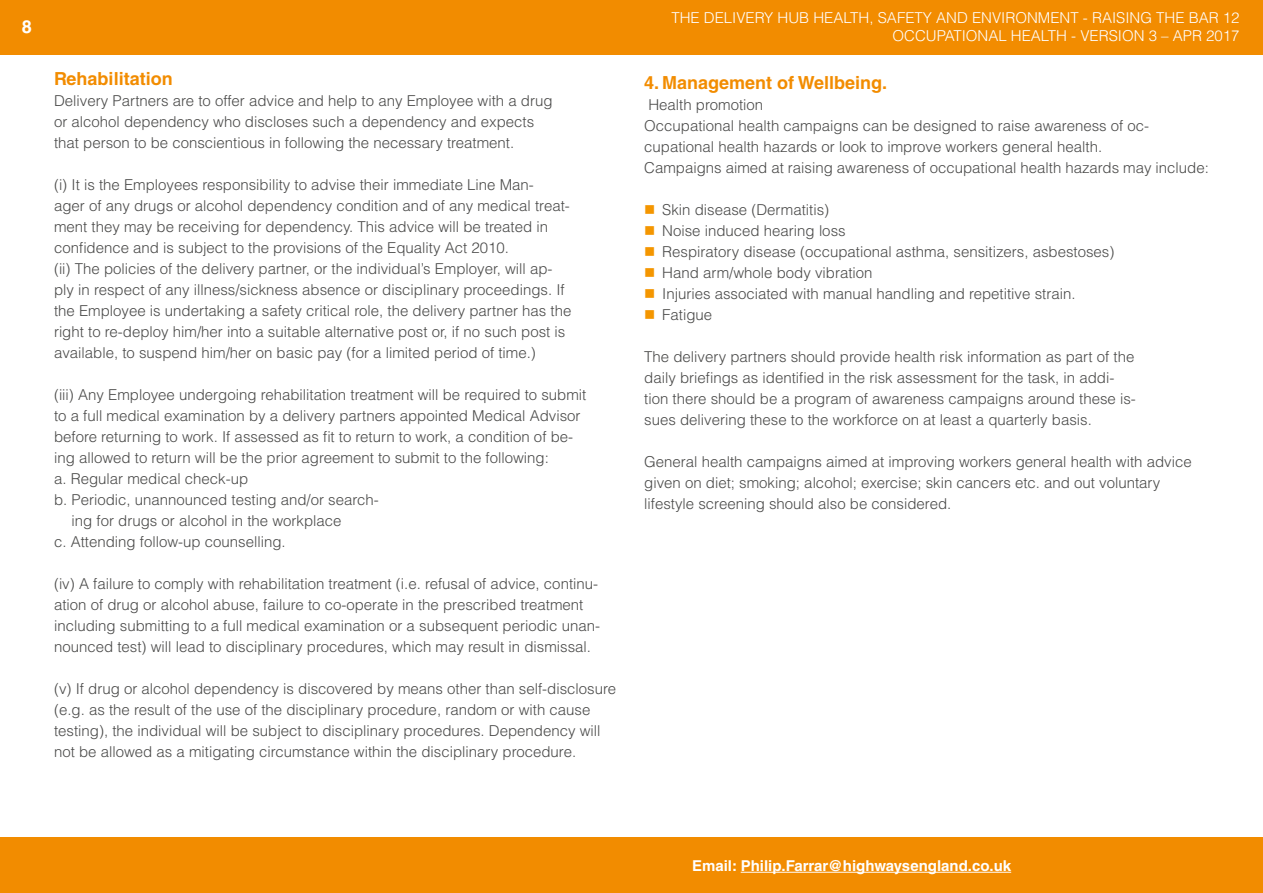
<style>
.page{position:relative;width:1263px;height:893px;background:#fff}
.page>*{position:absolute;margin:0;border:0;box-sizing:border-box;transform-origin:0 0}
.t1{font:700 18px "Helvetica LT Std";color:#f28c00}
.t2{font:700 18px "Helvetica LT Std";color:#fff}
.t3{font:300 15px/21px "Helvetica LT Std";color:#4a4a49}
.t4{font:300 15px/18px "Helvetica LT Std";color:#fff;text-align:right}
.t5{font:700 15px "Helvetica LT Std";color:#fff}
.s1{color:#f49600}
</style>
<div class="page">
<div style="left:0;top:0;width:1263px;height:54px;background:#f28c00"></div>
<div style="left:0;top:838px;width:1263px;height:55px;background:#f28c00"></div>
<hr style="left:741px;top:872px;width:270px;height:1px;background:#fff">
<p class="t2" style="left:22px;top:16px;width:12px">8</p>
<p class="t1" style="left:54px;top:68px;width:120px">Rehabilitation</p>
<p class="t3" style="left:54px;top:90px;width:500px">Delivery Partners are to offer advice and help to any Employee with a drug or alcohol dependency who discloses such a dependency and expects that person to be conscientious in following the necessary treatment.</p>
<p class="t3" style="left:54px;top:174px;width:519px">(i) It is the Employees responsibility to advise their immediate Line Man-<br>ager of any drugs or alcohol dependency condition and of any medical treat&shy;ment they may be receiving for dependency. This advice will be treated in confidence and is subject to the provisions of the Equality Act 2010.<br>(ii) The policies of the delivery partner, or the individual’s Employer, will ap&shy;ply in respect of any illness/sickness absence or disciplinary proceedings. If the Employee is undertaking a safety critical role, the delivery partner has the right to re-deploy him/her into a suitable alternative post or, if no such post is available, to suspend him/her on basic pay (for a limited period of time.)</p>
<p class="t3" style="left:54px;top:384px;width:534px">(iii) Any Employee undergoing rehabilitation treatment will be required to submit</p>
<p class="t3" style="left:54px;top:405px;width:528px">to a full medical examination by a delivery partners appointed Medical Advisor</p>
<p class="t3" style="left:54px;top:426px;width:521px">before returning to work. If assessed as fit to return to work, a condition of be-</p>
<p class="t3" style="left:54px;top:447px;width:496px">ing allowed to return will be the prior agreement to submit to the following:</p>
<p class="t3" style="left:54px;top:468px;width:196px">a. Regular medical check-up</p>
<p class="t3" style="left:54px;top:489px;width:326px">b. Periodic, unannounced testing and/or search-</p>
<p class="t3" style="left:72px;top:510px;width:272px">ing for drugs or alcohol in the workplace</p>
<p class="t3" style="left:54px;top:531px;width:233px">c. Attending follow-up counselling.</p>
<p class="t3" style="left:54px;top:573px;width:548px">(iv) A failure to comply with rehabilitation treatment (i.e. refusal of advice, continu&shy;ation of drug or alcohol abuse, failure to co-operate in the prescribed treatment including submitting to a full medical examination or a subsequent periodic unan&shy;nounced test) will lead to disciplinary procedures, which may result in dismissal.</p>
<p class="t3" style="left:54px;top:678px;width:564px">(v) If drug or alcohol dependency is discovered by means other than self-disclosure (e.g. as the result of the use of the disciplinary procedure, random or with cause testing), the individual will be subject to disciplinary procedures. Dependency will not be allowed as a mitigating circumstance within the disciplinary procedure.</p>
<p class="t4" style="left:671px;top:9px;width:570px">The delivery hub H ealth, safety and environment - raising the bar 12<br>Occupational health - Version 3 – apr 2017</p>
<p class="t1" style="left:644px;top:72px;width:244px">4. Management of Wellbeing.</p>
<p class="t3" style="left:644px;top:94px;width:566px">Health promotion<br>Occupational health campaigns can be designed to raise awareness of oc&shy;cupational health hazards or look to improve workers general health.<br>Campaigns aimed at raising awareness of occupational health hazards may include:</p>
<p class="t3" style="left:644px;top:199px;width:186px"><span class="s1">■</span> Skin disease (Dermatitis)</p>
<p class="t3" style="left:644px;top:220px;width:203px"><span class="s1">■</span> Noise induced hearing loss</p>
<p class="t3" style="left:644px;top:241px;width:472px"><span class="s1">■</span> Respiratory disease (occupational asthma, sensitizers, asbestoses)</p>
<p class="t3" style="left:644px;top:262px;width:230px"><span class="s1">■</span> Hand arm/whole body vibration</p>
<p class="t3" style="left:644px;top:283px;width:433px"><span class="s1">■</span> Injuries associated with manual handling and repetitive strain.</p>
<p class="t3" style="left:644px;top:304px;width:70px"><span class="s1">■</span> Fatigue</p>
<p class="t3" style="left:644px;top:346px;width:493px">The delivery partners should provide health risk information as part of the daily briefings as identified in the risk assessment for the task, in addi&shy;tion there should be a program of awareness campaigns around these is&shy;sues delivering these to the workforce on at least a quarterly basis.</p>
<p class="t3" style="left:644px;top:451px;width:549px">General health campaigns aimed at improving workers general health with advice given on diet; smoking; alcohol; exercise; skin cancers etc. and out voluntary lifestyle screening should also be considered.</p>
<p class="t5" style="left:692px;top:856px;width:321px">Email: Philip.Farrar@highwaysengland.co.uk</p>
</div>
